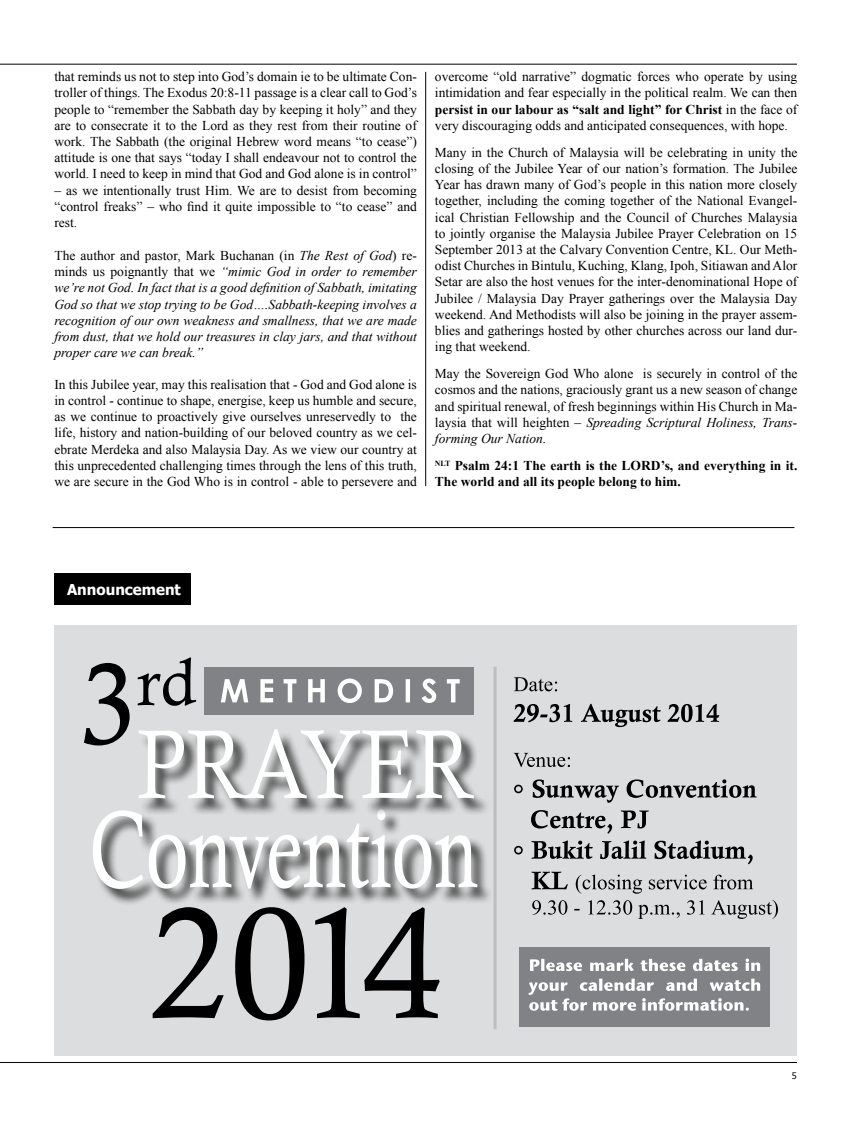
<style>
.page{position:relative;width:851px;height:1127px;background:#fff}
.page>*{position:absolute;margin:0;border:0;box-sizing:border-box;transform-origin:0 0}
.t1{font:700 15px "Tahoma";color:#fff}
.t2{font:13.5px/16.2px "Times New Roman";color:#000;text-align:justify}
.t3{font:italic 13.5px/16.2px "Times New Roman";color:#000;text-align:justify}
.t4{font:700 13.5px/16.2px "Times New Roman";color:#000}
.t5{font:9px "Tahoma";color:#000}
.s1{font-style:normal}
.s2{font-weight:700}
.s3{font-style:italic}
</style>
<div class="page">
<hr style="left:0;top:64px;width:796px;height:1px;background:#000">
<hr style="left:0;top:1062px;width:796px;height:1px;background:#000">
<div style="left:54px;top:625px;width:742px;height:430px;background:#dcddde"></div>
<hr style="left:425px;top:72px;width:1px;height:414px;background:#000">
<hr style="left:53px;top:527px;width:741px;height:1px;background:#000">
<div style="left:54px;top:573px;width:136px;height:32px;background:#000"></div>
<div style="left:519px;top:947px;width:250px;height:79px;background:#808285"></div>
<svg style="left:528px;top:978px;width:232px;height:33px"></svg>
<svg style="left:530px;top:958px;width:230px;height:13px"></svg>
<hr style="left:493px;top:666px;width:3px;height:363px;background:#bcbec0">
<div style="left:94px;top:810px;width:400px;height:96px;background:#000;opacity:.75"></div>
<svg style="left:93px;top:810px;width:384px;height:79px"></svg>
<svg style="left:153px;top:907px;width:286px;height:113px"></svg>
<div style="left:140px;top:730px;width:350px;height:85px;background:#000;opacity:.75"></div>
<svg style="left:84px;top:657px;width:390px;height:141px"></svg>
<svg style="left:532px;top:900px;width:246px;height:19px"></svg>
<svg style="left:531px;top:871px;width:222px;height:23px"></svg>
<svg style="left:514px;top:840px;width:238px;height:24px"></svg>
<svg style="left:531px;top:810px;width:117px;height:24px"></svg>
<svg style="left:514px;top:779px;width:242px;height:24px"></svg>
<svg style="left:513px;top:753px;width:57px;height:14px"></svg>
<svg style="left:513px;top:704px;width:206px;height:23px"></svg>
<svg style="left:513px;top:677px;width:44px;height:14px"></svg>
<p class="t2" style="left:54px;top:68px;width:364px">that reminds us not to step into God’s domain ie to be ultimate Con&shy;troller of things. The Exodus 20:8-11 passage is a clear call to God’s people to “remember the Sabbath day by keeping it holy” and they are to consecrate it to the Lord as they rest from their routine of work. The Sabbath (the original Hebrew word means “to cease”) attitude is one that says “today I shall endeavour not to control the world. I need to keep in mind that God and God alone is in control”</p>
<p class="t2" style="left:54px;top:182px;width:364px">– as we intentionally trust Him. We are to desist from becoming “control freaks” – who find it quite impossible to “to cease” and rest.</p>
<p class="t3" style="left:54px;top:247px;width:364px"><span class="s1">The author and pastor, Mark Buchanan (in</span> The Rest of God<span class="s1">) re&shy;minds us poignantly that we</span> “mimic God in order to remember we’re not God. In fact that is a good definition of Sabbath, imitating God so that we stop trying to be God….Sabbath-keeping involves a recognition of our own weakness and smallness, that we are made from dust, that we hold our treasures in clay jars, and that without proper care we can break.”</p>
<p class="t2" style="left:54px;top:376px;width:364px">In this Jubilee year, may this realisation that - God and God alone is in control - continue to shape, energise, keep us humble and secure, as we continue to proactively give ourselves unreservedly to the life, history and nation-building of our beloved country as we cel&shy;ebrate Merdeka and also Malaysia Day. As we view our country at this unprecedented challenging times through the lens of this truth, we are secure in the God Who is in control - able to persevere and</p>
<p class="t2" style="left:435px;top:68px;width:364px">overcome “old narrative” dogmatic forces who operate by using intimidation and fear especially in the political realm. We can then <span class="s2">persist in our labour as “salt and light” for Christ</span> in the face of very discouraging odds and anticipated consequences, with hope.</p>
<p class="t2" style="left:435px;top:144px;width:364px">Many in the Church of Malaysia will be celebrating in unity the closing of the Jubilee Year of our nation’s formation. The Jubilee Year has drawn many of God’s people in this nation more closely together, including the coming together of the National Evangel&shy;ical Christian Fellowship and the Council of Churches Malaysia to jointly organise the Malaysia Jubilee Prayer Celebration on 15<br>September 2013 at the Calvary Convention Centre, KL. Our Meth&shy;odist Churches in Bintulu, Kuching, Klang, Ipoh, Sitiawan and Alor Setar are also the host venues for the inter-denominational Hope of Jubilee / Malaysia Day Prayer gatherings over the Malaysia Day weekend. And Methodists will also be joining in the prayer assem&shy;blies and gatherings hosted by other churches across our land dur&shy;ing that weekend.</p>
<p class="t2" style="left:435px;top:365px;width:364px">May the Sovereign God Who alone is securely in control of the cosmos and the nations, graciously grant us a new season of change and spiritual renewal, of fresh beginnings within His Church in Ma&shy;laysia that will heighten – <span class="s3">Spreading Scriptural Holiness, Trans&shy;forming Our Nation.</span></p>
<p class="t4" style="left:435px;top:457px;width:364px"><sup>NLT</sup> Psalm 24:1 The earth is the LORD’s, and everything in it.<br>The world and all its people belong to him.</p>
<p class="t1" style="left:67px;top:579px;width:115px">Announcement</p>
<p class="t5" style="left:791px;top:1070px;width:6px">5</p>
</div>
